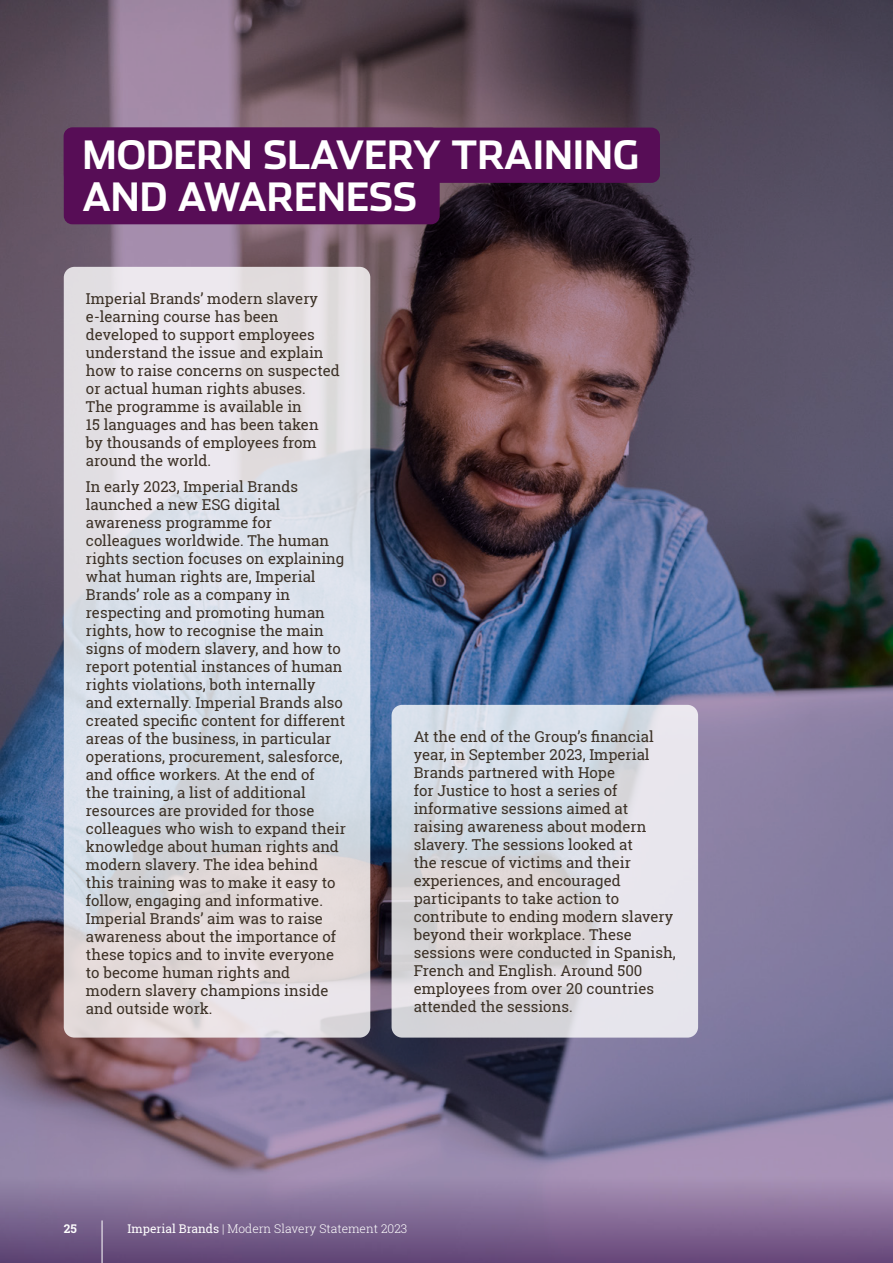
<style>
.page{position:relative;width:893px;height:1263px;background:#fff}
.page>*{position:absolute;margin:0;border:0;box-sizing:border-box;transform-origin:0 0}
.t1{font:700 39px/42px "Stainless";color:#fff}
.t2{font:15px/18px "Roboto Slab";color:#3c3126}
.t3{font:300 12px "Roboto Slab";color:#fff}
.t4{font:700 12px "Roboto Slab";color:#fff}
.s1{font-weight:400}
</style>
<div class="page">
<img style="left:0;top:0;width:893px;height:1178px">
<div style="left:64px;top:128px;width:376px;height:96px;background:#570d56;border-radius:9px"></div>
<div style="left:64px;top:128px;width:596px;height:55px;background:#570d56;border-radius:9px"></div>
<svg style="left:64px;top:267px;width:306px;height:770px;background:#dedee4"></svg>
<svg style="left:392px;top:705px;width:306px;height:332px;background:#dcdce2"></svg>
<div style="left:0;top:1178px;width:893px;height:85px;background:linear-gradient(to bottom,#a08db1,#624476)"></div>
<hr style="left:102px;top:1220px;width:1px;height:43px;background:#fff">
<h1 class="t1" style="left:82px;top:134px;width:558px">MODERN SLAVERY TRAINING<br>AND AWARENESS</h1>
<p class="t2" style="left:86px;top:289px;width:255px">Imperial Brands’ modern slavery e-learning course has been developed to support employees understand the issue and explain how to raise concerns on suspected or actual human rights abuses.<br>The programme is available in<br>15 languages and has been taken<br>by thousands of employees from around the world.</p>
<p class="t2" style="left:86px;top:478px;width:261px">In early 2023, Imperial Brands launched a new ESG digital awareness programme for colleagues worldwide. The human rights section focuses on explaining what human rights are, Imperial<br>Brands’ role as a company in respecting and promoting human rights, how to recognise the main signs of modern slavery, and how to report potential instances of human rights violations, both internally and externally. Imperial Brands also created specific content for different areas of the business, in particular operations, procurement, salesforce, and office workers. At the end of<br>the training, a list of additional resources are provided for those colleagues who wish to expand their knowledge about human rights and modern slavery. The idea behind this training was to make it easy to follow, engaging and informative.<br>Imperial Brands’ aim was to raise awareness about the importance of these topics and to invite everyone to become human rights and modern slavery champions inside and outside work.</p>
<p class="t2" style="left:414px;top:727px;width:263px">At the end of the Group’s financial year, in September 2023, Imperial<br>Brands partnered with Hope<br>for Justice to host a series of informative sessions aimed at raising awareness about modern slavery. The sessions looked at<br>the rescue of victims and their experiences, and encouraged participants to take action to contribute to ending modern slavery beyond their workplace. These sessions were conducted in Spanish,<br>French and English. Around 500 employees from over 20 countries attended the sessions.</p>
<p class="t4" style="left:64px;top:1220px;width:15px">25</p>
<p class="t3" style="left:128px;top:1220px;width:281px"><span class="s1">Imperial Brands</span> | Modern Slavery Statement 2023</p>
</div>
